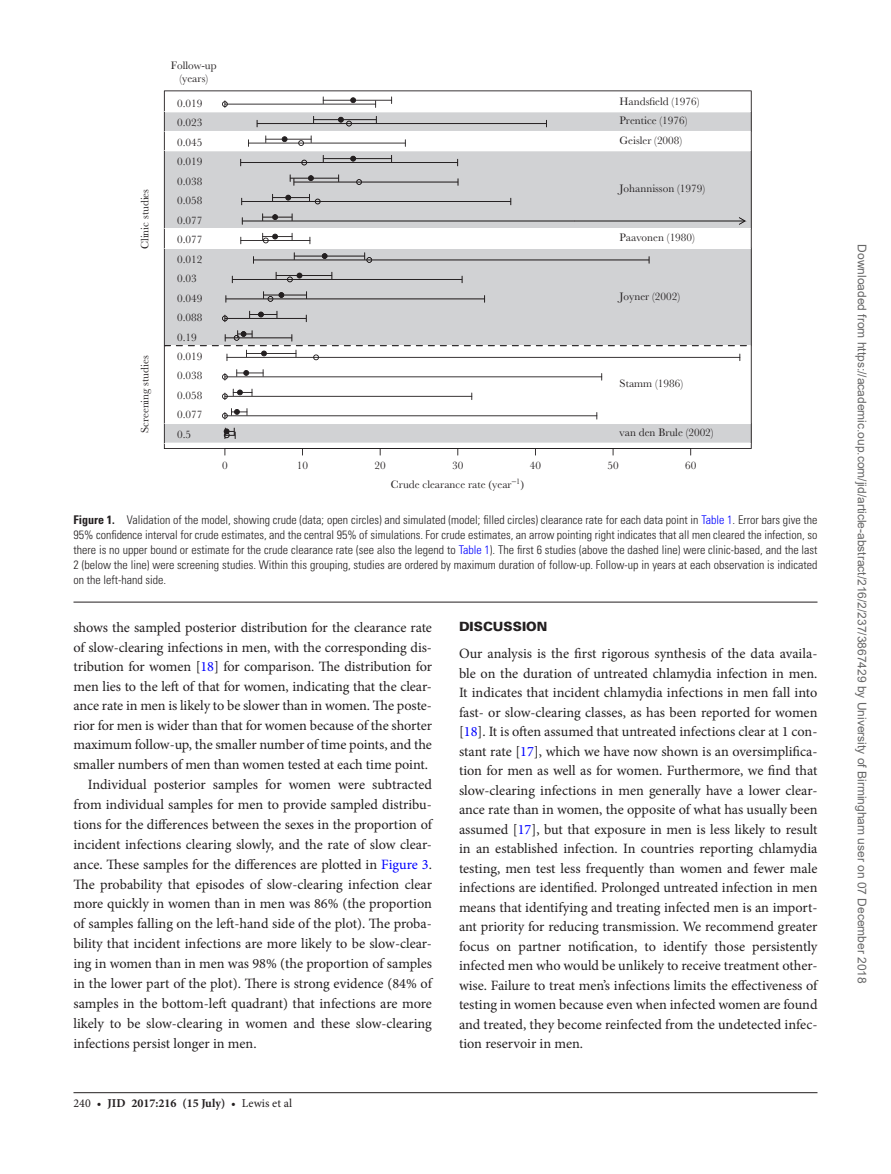
<style>
.page{position:relative;width:891px;height:1174px;background:#fff}
.page>*{position:absolute;margin:0;border:0;box-sizing:border-box;transform-origin:0 0}
.t1{font:14.25px/19.5px "Minion Pro";letter-spacing:-.005em;color:#231f20;text-align:justify}
.t2{font:900 12.75px "Univers LT Std";color:#231f20}
.t3{font:300 condensed 12px/15px "Univers LT Std";color:#231f20;text-align:justify}
.t4{font:12px "Arial";color:#666}
.t5{font:700 12px "Minion Pro";color:#231f20}
.t6{font:11.25px/19.5px "Baskerville MT Std";color:#231f20}
.s1{font-weight:700}
.s2{color:#00f}
.s3{font-weight:400}
</style>
<div class="page">
<hr style="left:73px;top:1092px;width:744px;height:1px;background:#231f20">
<hr style="left:73px;top:602px;width:744px;height:1px;background:#231f20">
<svg style="left:164px;top:90px;width:588px;height:318px"></svg>
<hr style="left:224px;top:376px;width:378px;height:1px;background:#231f20">
<svg style="left:222px;top:373px;width:6px;height:8px"></svg>
<hr style="left:224px;top:396px;width:248px;height:1px;background:#231f20">
<svg style="left:236px;top:369px;width:28px;height:8px"></svg>
<svg style="left:222px;top:389px;width:31px;height:11px"></svg>
<div style="left:165px;top:264px;width:586px;height:66px;background:#d1d2d4"></div>
<hr style="left:751px;top:249px;width:1px;height:96px;background:#231f20">
<hr style="left:164px;top:249px;width:1px;height:96px;background:#231f20">
<svg style="left:232px;top:272px;width:231px;height:11px;background:#b9b9bb"></svg>
<svg style="left:222px;top:291px;width:263px;height:31px;background:#c5c5c7"></svg>
<svg style="left:164px;top:330px;width:588px;height:31px"></svg>
<svg style="left:164px;top:96px;width:588px;height:168px"></svg>
<svg style="left:164px;top:408px;width:588px;height:48px"></svg>
<p class="t6" style="left:135px;top:249px;width:62px;rotate:-90deg">Clinic studies</p>
<p class="t6" style="left:135px;top:433px;width:79px;rotate:-90deg">Screening studies</p>
<p class="t6" style="left:171px;top:58px;width:47px;line-height:13.5px;text-align:center">Follow-up (years)</p>
<p class="t6" style="left:177px;top:93px;width:27px">0.019</p>
<p class="t6" style="left:620px;top:91px;width:81px">Handsfield (1976)</p>
<p class="t6" style="left:177px;top:113px;width:27px">0.023<br>0.045<br>0.019<br>0.038<br>0.058<br>0.077<br>0.077<br>0.012<br>0.03<br>0.049<br>0.088<br>0.19<br>0.019<br>0.038<br>0.058<br>0.077<br>0.5</p>
<p class="t6" style="left:222px;top:455px;width:7px">0</p>
<p class="t6" style="left:297px;top:455px;width:13px">10</p>
<p class="t6" style="left:375px;top:455px;width:13px">20</p>
<p class="t6" style="left:452px;top:455px;width:13px">30</p>
<p class="t6" style="left:530px;top:455px;width:13px">40</p>
<p class="t6" style="left:607px;top:455px;width:13px">50</p>
<p class="t6" style="left:685px;top:455px;width:13px">60</p>
<p class="t6" style="left:620px;top:111px;width:69px">Prentice (1976)</p>
<p class="t6" style="left:620px;top:130px;width:64px">Geisler (2008)</p>
<p class="t6" style="left:620px;top:179px;width:87px">Johannisson (1979)</p>
<p class="t6" style="left:620px;top:228px;width:77px">Paavonen (1980)</p>
<p class="t6" style="left:620px;top:286px;width:62px">Joyner (2002)</p>
<p class="t6" style="left:620px;top:374px;width:65px">Stamm (1986)</p>
<p class="t6" style="left:620px;top:423px;width:96px">van den Brule (2002)</p>
<p class="t6" style="left:391px;top:475px;width:131px">Crude clearance rate year−<sup>1</sup></p>
<p class="t3" style="left:73px;top:513px;width:746px"><span class="s1">Figure 1.</span> Validation of the model, showing crude (data; open circles) and simulated (model; filled circles) clearance rate for each data point in <span class="s2">Table 1</span>. Error bars give the 95% confidence interval for crude estimates, and the central 95% of simulations. For crude estimates, an arrow pointing right indicates that all men cleared the infection, so there is no upper bound or estimate for the crude clearance rate (see also the legend to <span class="s2">Table 1</span>). The first 6 studies (above the dashed line) were clinic-based, and the last 2 (below the line) were screening studies. Within this grouping, studies are ordered by maximum duration of follow-up. Follow-up in years at each observation is indicated on the left-hand side.</p>
<p class="t1" style="left:73px;top:618px;width:360px">shows the sampled posterior distribution for the clearance rate</p>
<p class="t1" style="left:73px;top:638px;width:360px">of slow-clearing infections in men, with the corresponding dis-</p>
<p class="t1" style="left:73px;top:657px;width:360px">tribution for women [<span class="s2">18</span>] for comparison. The distribution for</p>
<p class="t1" style="left:73px;top:677px;width:360px">men lies to the left of that for women, indicating that the clear-</p>
<p class="t1" style="left:73px;top:696px;width:360px">ance rate in men is likely to be slower than in women. The poste-</p>
<p class="t1" style="left:73px;top:716px;width:360px">rior for men is wider than that for women because of the shorter</p>
<p class="t1" style="left:73px;top:735px;width:360px">maximum follow-up, the smaller number of time points, and the</p>
<p class="t1" style="left:73px;top:755px;width:356px">smaller numbers of men than women tested at each time point.</p>
<p class="t1" style="left:88px;top:774px;width:346px">Individual posterior samples for women were subtracted</p>
<p class="t1" style="left:73px;top:794px;width:360px">from individual samples for men to provide sampled distribu-</p>
<p class="t1" style="left:73px;top:814px;width:360px">tions for the differences between the sexes in the proportion of</p>
<p class="t1" style="left:73px;top:834px;width:360px">incident infections clearing slowly, and the rate of slow clear-</p>
<p class="t1" style="left:73px;top:854px;width:360px">ance. These samples for the differences are plotted in <span class="s2">Figure 3</span>.</p>
<p class="t1" style="left:73px;top:874px;width:360px">The probability that episodes of slow-clearing infection clear</p>
<p class="t1" style="left:73px;top:894px;width:360px">more quickly in women than in men was 86% (the proportion</p>
<p class="t1" style="left:73px;top:914px;width:360px">of samples falling on the left-hand side of the plot). The proba-</p>
<p class="t1" style="left:73px;top:934px;width:360px">bility that incident infections are more likely to be slow-clear-</p>
<p class="t1" style="left:73px;top:954px;width:360px">ing in women than in men was 98% (the proportion of samples</p>
<p class="t1" style="left:73px;top:974px;width:360px">in the lower part of the plot). There is strong evidence (84% of</p>
<p class="t1" style="left:73px;top:994px;width:360px">samples in the bottom-left quadrant) that infections are more</p>
<p class="t1" style="left:73px;top:1014px;width:360px">likely to be slow-clearing in women and these slow-clearing</p>
<p class="t1" style="left:73px;top:1034px;width:185px">infections persist longer in men.</p>
<p class="t5" style="left:73px;top:1094px;width:220px"><span class="s3">240 •</span> JID 2017:216 (15 July) <span class="s3">• Lewis et al</span></p>
<p class="t2" style="left:459px;top:619px;width:90px">DISCUSSION</p>
<p class="t1" style="left:459px;top:644px;width:360px">Our analysis is the first rigorous synthesis of the data availa&shy;ble on the duration of untreated chlamydia infection in men.<br>It indicates that incident chlamydia infections in men fall into fast- or slow-clearing classes, as has been reported for women [<span class="s2">18</span>]. It is often assumed that untreated infections clear at 1 con&shy;stant rate [<span class="s2">17</span>], which we have now shown is an oversimplifica&shy;tion for men as well as for women. Furthermore, we find that slow-clearing infections in men generally have a lower clear&shy;ance rate than in women, the opposite of what has usually been assumed [<span class="s2">17</span>], but that exposure in men is less likely to result in an established infection. In countries reporting chlamydia testing, men test less frequently than women and fewer male infections are identified. Prolonged untreated infection in men means that identifying and treating infected men is an import&shy;ant priority for reducing transmission. We recommend greater focus on partner notification, to identify those persistently infected men who would be unlikely to receive treatment other&shy;wise. Failure to treat men’s infections limits the effectiveness of testing in women because even when infected women are found and treated, they become reinfected from the undetected infec&shy;tion reservoir in men.</p>
<p class="t4" style="left:866px;top:244px;width:741px;rotate:90deg">Downloaded from https://academic.oup.com/jid/article-abstract/216/2/237/3867429 by University of Birmingham user on 07 December 2018</p>
</div>
